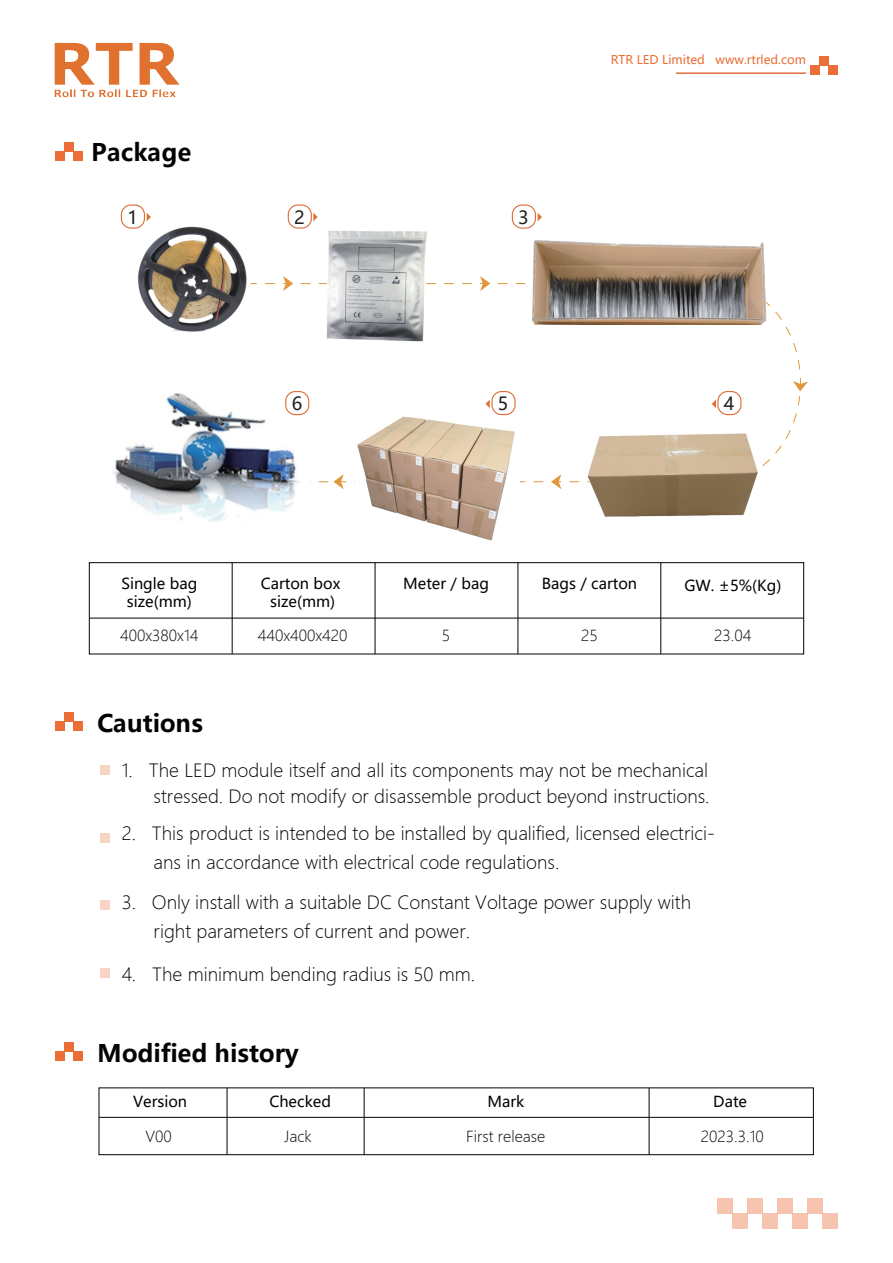
<style>
.page{position:relative;width:893px;height:1263px;background:#fff}
.page>*{position:absolute;margin:0;border:0;box-sizing:border-box;transform-origin:0 0}
.t1{font:700 24px "Microsoft Ya Hei UI";color:#030303}
.t2{font:18px/29.2px "Microsoft Ya Hei UI Light";color:#030303}
.t3{font:18px "Microsoft Ya Hei UI";color:#231f20}
.t4{font:15px/18px "Microsoft Ya Hei UI";color:#030303;text-align:center}
.t5{font:15px "Microsoft Ya Hei UI Light";color:#030303}
.t6{font:12px "Microsoft Ya Hei UI";color:#eb6e36}
</style>
<div class="page">
<div style="left:55px;top:151px;width:9px;height:9px;background:#eb6e36"></div>
<div style="left:64px;top:142px;width:9px;height:9px;background:#eb6e36"></div>
<div style="left:73px;top:151px;width:9px;height:9px;background:#eb6e36"></div>
<div style="left:793px;top:1214px;width:15px;height:15px;background:#f7c5af"></div>
<div style="left:808px;top:1199px;width:15px;height:15px;background:#f7c5af"></div>
<div style="left:778px;top:1199px;width:15px;height:15px;background:#f7c5af"></div>
<div style="left:823px;top:1214px;width:15px;height:15px;background:#f7c5af"></div>
<div style="left:733px;top:1214px;width:15px;height:15px;background:#f7c5af"></div>
<div style="left:748px;top:1199px;width:15px;height:15px;background:#f7c5af"></div>
<div style="left:718px;top:1199px;width:15px;height:15px;background:#f7c5af"></div>
<div style="left:763px;top:1214px;width:15px;height:15px;background:#f7c5af"></div>
<img style="left:54px;top:42px;width:126px;height:56px">
<hr style="left:676px;top:72px;width:130px;height:2px;background:#dd6b38">
<div style="left:811px;top:65px;width:9px;height:9px;background:#eb6e36"></div>
<div style="left:820px;top:56px;width:9px;height:9px;background:#eb6e36"></div>
<div style="left:829px;top:65px;width:9px;height:9px;background:#eb6e36"></div>
<img style="left:123px;top:217px;width:134px;height:115px">
<img style="left:318px;top:231px;width:118px;height:111px">
<img style="left:524px;top:240px;width:254px;height:85px">
<img style="left:587px;top:434px;width:177px;height:83px">
<img style="left:112px;top:393px;width:197px;height:129px">
<img style="left:357px;top:416px;width:158px;height:125px">
<div style="left:121px;top:204px;width:24px;height:25px;border:1px solid #dd6b38;border-radius:10px"></div>
<div style="left:288px;top:204px;width:24px;height:25px;border:1px solid #dd6b38;border-radius:10px"></div>
<div style="left:512px;top:204px;width:24px;height:25px;border:1px solid #dd6b38;border-radius:10px"></div>
<div style="left:717px;top:391px;width:24px;height:24px;border:1px solid #dd6b38;border-radius:10px"></div>
<div style="left:491px;top:391px;width:25px;height:24px;border:1px solid #dd6b38;border-radius:10px"></div>
<div style="left:285px;top:391px;width:24px;height:24px;border:1px solid #dd6b38;border-radius:10px"></div>
<svg style="left:147px;top:213px;width:4px;height:8px"></svg>
<svg style="left:313px;top:213px;width:5px;height:8px"></svg>
<svg style="left:538px;top:213px;width:4px;height:8px"></svg>
<svg style="left:712px;top:400px;width:4px;height:8px"></svg>
<svg style="left:485px;top:400px;width:5px;height:8px"></svg>
<svg style="left:283px;top:276px;width:10px;height:15px"></svg>
<svg style="left:480px;top:276px;width:10px;height:15px"></svg>
<svg style="left:551px;top:474px;width:10px;height:15px"></svg>
<svg style="left:333px;top:474px;width:11px;height:15px"></svg>
<svg style="left:793px;top:381px;width:15px;height:10px"></svg>
<div style="left:89px;top:562px;width:715px;height:92px;border:1px solid #030303"></div>
<hr style="left:89px;top:618px;width:715px;height:1px;background:#030303">
<hr style="left:660px;top:563px;width:1px;height:91px;background:#030303">
<hr style="left:518px;top:563px;width:1px;height:91px;background:#030303">
<hr style="left:375px;top:563px;width:1px;height:91px;background:#030303">
<hr style="left:232px;top:563px;width:1px;height:91px;background:#030303">
<div style="left:55px;top:722px;width:9px;height:9px;background:#eb6e36"></div>
<div style="left:64px;top:713px;width:9px;height:9px;background:#eb6e36"></div>
<div style="left:73px;top:722px;width:9px;height:9px;background:#eb6e36"></div>
<div style="left:55px;top:1051px;width:9px;height:9px;background:#eb6e36"></div>
<div style="left:64px;top:1042px;width:9px;height:9px;background:#eb6e36"></div>
<div style="left:73px;top:1051px;width:9px;height:9px;background:#eb6e36"></div>
<div style="left:100px;top:765px;width:9px;height:9px;background:#f9d3c3"></div>
<div style="left:100px;top:833px;width:9px;height:9px;background:#f9d3c3"></div>
<div style="left:100px;top:901px;width:9px;height:9px;background:#f9d3c3"></div>
<div style="left:100px;top:969px;width:9px;height:9px;background:#f9d3c3"></div>
<div style="left:99px;top:1088px;width:715px;height:67px;border:1px solid #030303"></div>
<hr style="left:99px;top:1117px;width:714px;height:1px;background:#030303">
<hr style="left:649px;top:1088px;width:1px;height:67px;background:#030303">
<hr style="left:364px;top:1088px;width:1px;height:67px;background:#030303">
<hr style="left:227px;top:1088px;width:1px;height:67px;background:#030303">
<h1 class="t1" style="left:91px;top:142px;width:102px">Package</h1>
<p class="t3" style="left:127px;top:205px;width:12px">1</p>
<p class="t3" style="left:294px;top:205px;width:12px">2</p>
<p class="t3" style="left:518px;top:205px;width:12px">3</p>
<p class="t6" style="left:611px;top:55px;width:197px">RTR LED Limited www.rtrled.com</p>
<p class="t3" style="left:292px;top:391px;width:12px">6</p>
<p class="t3" style="left:498px;top:396px;width:12px">5</p>
<p class="t3" style="left:724px;top:391px;width:12px">4</p>
<p class="t4" style="left:121px;top:574px;width:77px">Single bag size(mm)</p>
<p class="t4" style="left:261px;top:574px;width:81px">Carton box size(mm)</p>
<p class="t4" style="left:403px;top:574px;width:87px">Meter / bag</p>
<p class="t4" style="left:542px;top:574px;width:97px">Bags / carton</p>
<p class="t4" style="left:684px;top:576px;width:98px">GW. ±5%(Kg)</p>
<p class="t5" style="left:120px;top:626px;width:80px">400x380x14</p>
<p class="t5" style="left:258px;top:626px;width:91px">440x400x420</p>
<p class="t5" style="left:442px;top:629px;width:10px">5</p>
<p class="t5" style="left:581px;top:629px;width:18px">25</p>
<p class="t5" style="left:714px;top:626px;width:39px">23.04</p>
<h1 class="t1" style="left:97px;top:713px;width:107px">Cautions</h1>
<p class="t2" style="left:122px;top:760px;width:589px;line-height:25.5px;text-align:right">1. The LED module itself and all its components may not be mechanical stressed. Do not modify or disassemble product beyond instructions.</p>
<p class="t2" style="left:154px;top:820px;width:563px;text-indent:-32px">2. This product is intended to be installed by qualified, licensed electrici&shy;ans in accordance with electrical code regulations.</p>
<p class="t2" style="left:154px;top:889px;width:539px;text-indent:-32px">3. Only install with a suitable DC Constant Voltage power supply with right parameters of current and power.</p>
<p class="t2" style="left:122px;top:961px;width:355px">4. The minimum bending radius is 50 mm.</p>
<h1 class="t1" style="left:97px;top:1042px;width:203px">Modified history</h1>
<p class="t4" style="left:133px;top:1092px;width:56px">Version</p>
<p class="t4" style="left:269px;top:1092px;width:63px">Checked</p>
<p class="t4" style="left:487px;top:1092px;width:38px">Mark</p>
<p class="t4" style="left:713px;top:1094px;width:35px">Date</p>
<p class="t5" style="left:145px;top:1126px;width:28px">V00</p>
<p class="t5" style="left:284px;top:1130px;width:29px">Jack</p>
<p class="t5" style="left:466px;top:1130px;width:81px">First release</p>
<p class="t5" style="left:701px;top:1126px;width:65px">2023.3.10</p>
</div>
